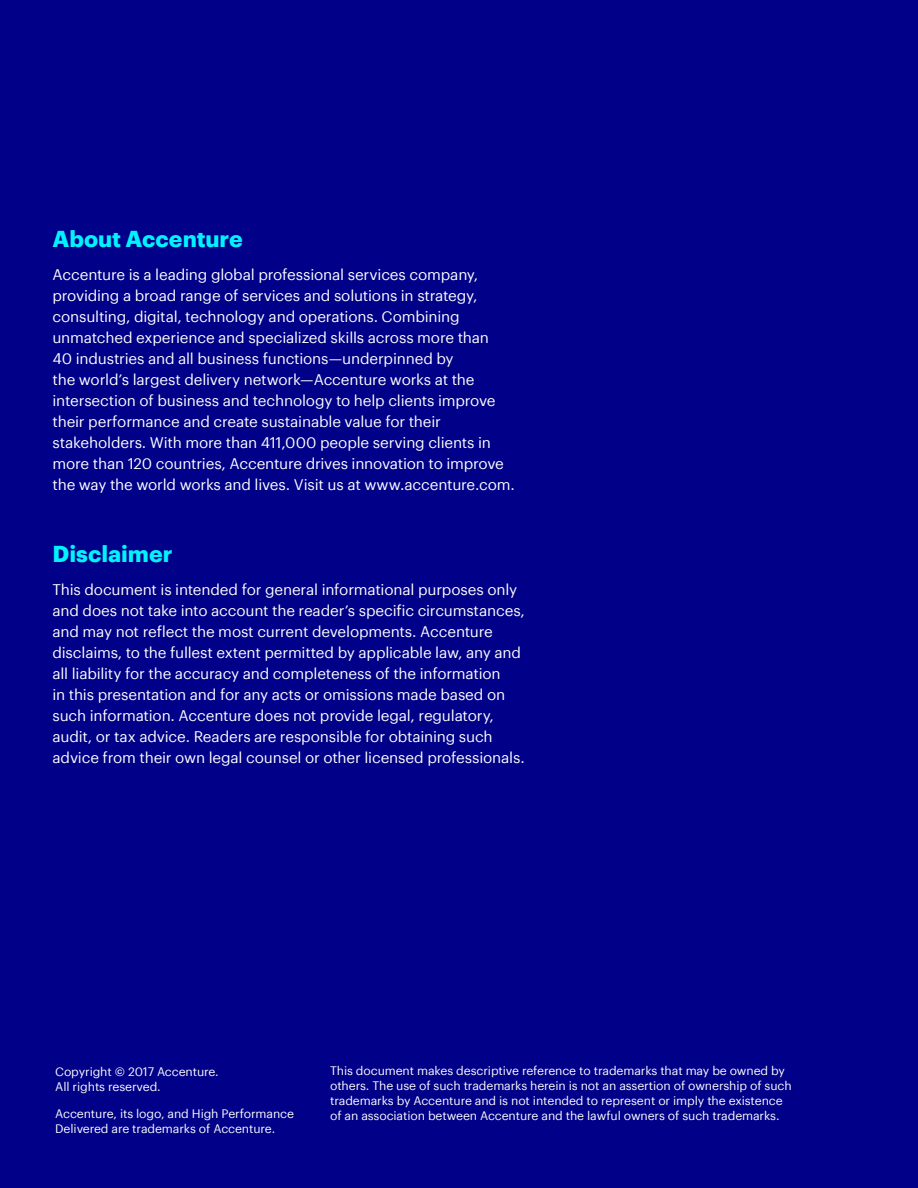
<style>
.page{position:relative;width:918px;height:1188px;background:#008}
.page>*{position:absolute;margin:0;border:0;box-sizing:border-box;transform-origin:0 0}
.t1{font:700 22.5px "Graphik";color:#00f3ff}
.t2{font:15px/21px "Graphik";letter-spacing:-.01em;color:#fff}
.t3{font:12px/15px "Graphik";letter-spacing:-.01em;color:#fff}
</style>
<div class="page">
<h1 class="t1" style="left:52px;top:221px;width:192px">About Accenture</h1>
<p class="t2" style="left:52px;top:262px;width:464px">Accenture is a leading global professional services company, providing a broad range of services and solutions in strategy, consulting, digital, technology and operations. Combining unmatched experience and specialized skills across more than<br>40 industries and all business functions—underpinned by<br>the world’s largest delivery network—Accenture works at the intersection of business and technology to help clients improve their performance and create sustainable value for their stakeholders. With more than 411,000 people serving clients in more than 120 countries, Accenture drives innovation to improve the way the world works and lives. Visit us at www.accenture.com.</p>
<h1 class="t1" style="left:52px;top:536px;width:122px">Disclaimer</h1>
<p class="t2" style="left:52px;top:577px;width:474px">This document is intended for general informational purposes only and does not take into account the reader’s specific circumstances, and may not reflect the most current developments. Accenture disclaims, to the fullest extent permitted by applicable law, any and all liability for the accuracy and completeness of the information<br>in this presentation and for any acts or omissions made based on such information. Accenture does not provide legal, regulatory, audit, or tax advice. Readers are responsible for obtaining such advice from their own legal counsel or other licensed professionals.</p>
<p class="t3" style="left:55px;top:1063px;width:165px">Copyright © 2017 Accenture.<br>All rights reserved.</p>
<p class="t3" style="left:55px;top:1105px;width:240px">Accenture, its logo, and High Performance<br>Delivered are trademarks of Accenture.</p>
<p class="t3" style="left:330px;top:1062px;width:463px">This document makes descriptive reference to trademarks that may be owned by others. The use of such trademarks herein is not an assertion of ownership of such trademarks by Accenture and is not intended to represent or imply the existence of an association between Accenture and the lawful owners of such trademarks.</p>
</div>
